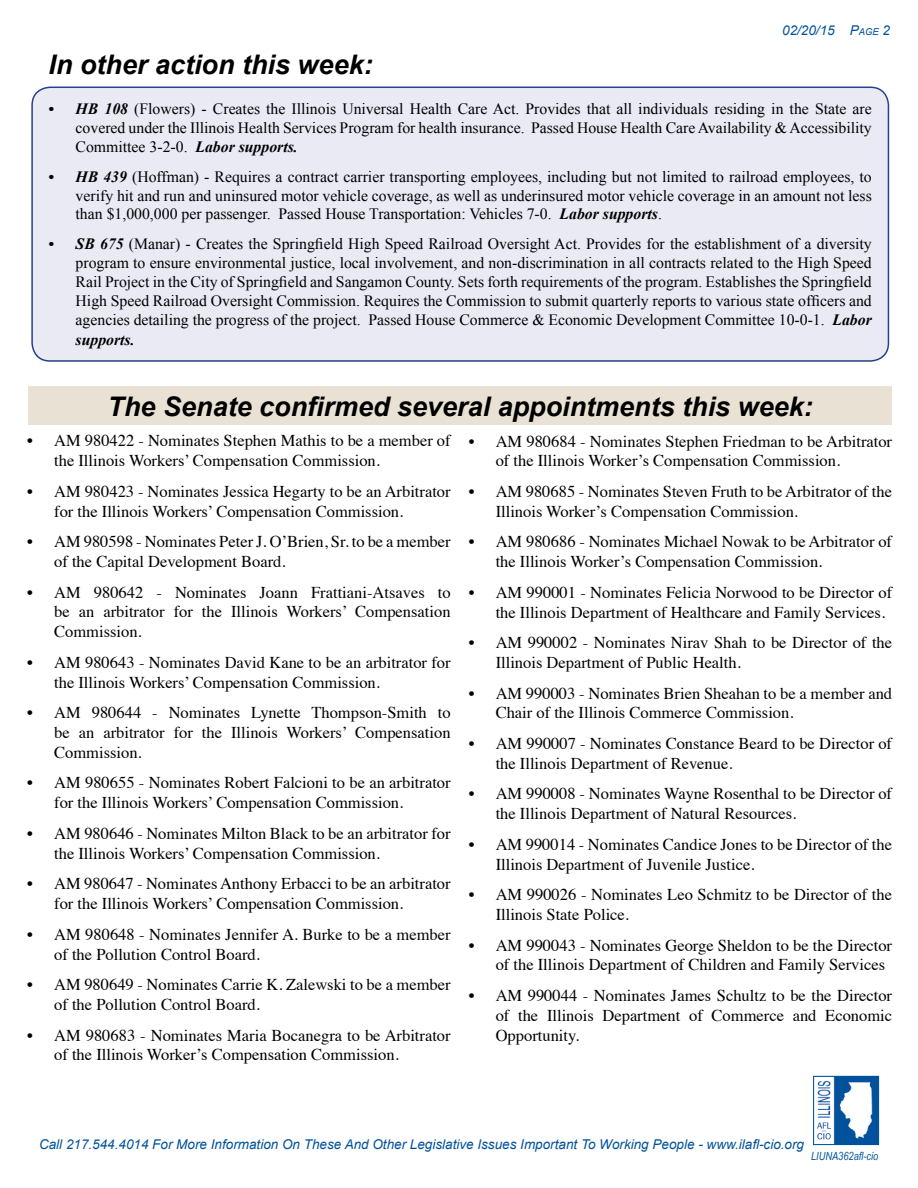
<style>
.page{position:relative;width:918px;height:1188px;background:#fff}
.page>*{position:absolute;margin:0;border:0;box-sizing:border-box;transform-origin:0 0}
.t1{font:italic 700 27px "Arial";color:#000}
.t2{font:16.5px/19.8px "Times";color:#000}
.t3{font:15.75px/19px "Times New Roman";color:#000;text-align:justify}
.t4{font:italic 13.5px "Arial";color:#00529c}
.t5{font:italic 13.5px "Arial";color:#00529c}
.t6{font:italic 11.25px "Arial Narrow";color:#00529c}
.s1{font-size:9.45px}
.s2{font-weight:700;font-style:italic}
</style>
<div class="page">
<img style="left:817px;top:1078px;width:60px;height:65px">
<div style="left:813px;top:1076px;width:66px;height:69px;border:1px solid #00529c"></div>
<div style="left:28px;top:386px;width:864px;height:39px;background:#e9e2d4"></div>
<div style="left:32px;top:87px;width:856px;height:274px;background:#e9eaf4;border-radius:18px"></div>
<div style="left:31px;top:87px;width:858px;height:275px;border:2px solid #25408f;border-radius:18px"></div>
<p class="t5" style="left:782px;top:22px;width:109px">02/20/15 P<span class="s1">age</span> 2</p>
<h1 class="t1" style="left:49px;top:47px;width:326px">In other action this week:</h1>
<p class="t3" style="left:76px;top:99px;width:798px;text-indent:-27px"><span class="s2">• HB 108</span> (Flowers) - Creates the Illinois Universal Health Care Act. Provides that all individuals residing in the State are covered under the Illinois Health Services Program for health insurance. Passed House Health Care Availability &amp; Accessibility Committee 3-2-0. <span class="s2">Labor supports.</span></p>
<p class="t3" style="left:76px;top:167px;width:798px;text-indent:-27px"><span class="s2">• HB 439</span> (Hoffman) - Requires a contract carrier transporting employees, including but not limited to railroad employees, to verify hit and run and uninsured motor vehicle coverage, as well as underinsured motor vehicle coverage in an amount not less than $1,000,000 per passenger. Passed House Transportation: Vehicles 7-0. <span class="s2">Labor supports</span>.</p>
<p class="t3" style="left:76px;top:234px;width:798px;text-indent:-27px"><span class="s2">• SB 675</span> (Manar) - Creates the Springfield High Speed Railroad Oversight Act. Provides for the establishment of a diversity program to ensure environmental justice, local involvement, and non-discrimination in all contracts related to the High Speed Rail Project in the City of Springfield and Sangamon County. Sets forth requirements of the program. Establishes the Springfield High Speed Railroad Oversight Commission. Requires the Commission to submit quarterly reports to various state officers and agencies detailing the progress of the project. Passed House Commerce &amp; Economic Development Committee 10-0-1. <span class="s2">Labor supports.</span></p>
<h1 class="t1" style="left:108px;top:389px;width:707px">The Senate confirmed several appointments this week:</h1>
<p class="t2" style="left:54px;top:430px;width:398px;text-indent:-27px">• AM 980422 - Nominates Stephen Mathis to be a member of the Illinois Workers’ Compensation Commission.</p>
<p class="t2" style="left:54px;top:480px;width:398px;text-indent:-27px">• AM 980423 - Nominates Jessica Hegarty to be an Arbitrator for the Illinois Workers’ Compensation Commission.</p>
<p class="t2" style="left:54px;top:530px;width:398px;text-indent:-27px">• AM 980598 - Nominates Peter J. O’Brien, Sr. to be a member of the Capital Development Board.</p>
<p class="t2" style="left:54px;top:581px;width:398px;text-align:justify;text-indent:-27px">• AM 980642 - Nominates Joann Frattiani-Atsaves to be an arbitrator for the Illinois Workers’ Compensation Commission.</p>
<p class="t2" style="left:54px;top:651px;width:398px;text-indent:-27px">• AM 980643 - Nominates David Kane to be an arbitrator for the Illinois Workers’ Compensation Commission.</p>
<p class="t2" style="left:54px;top:701px;width:398px;text-align:justify;text-indent:-27px">• AM 980644 - Nominates Lynette Thompson-Smith to be an arbitrator for the Illinois Workers’ Compensation Commission.</p>
<p class="t2" style="left:54px;top:772px;width:398px;text-indent:-27px">• AM 980655 - Nominates Robert Falcioni to be an arbitrator for the Illinois Workers’ Compensation Commission.</p>
<p class="t2" style="left:54px;top:822px;width:398px;text-indent:-27px">• AM 980646 - Nominates Milton Black to be an arbitrator for the Illinois Workers’ Compensation Commission.</p>
<p class="t2" style="left:54px;top:872px;width:398px;text-indent:-27px">• AM 980647 - Nominates Anthony Erbacci to be an arbitrator for the Illinois Workers’ Compensation Commission.</p>
<p class="t2" style="left:54px;top:923px;width:398px;text-indent:-27px">• AM 980648 - Nominates Jennifer A. Burke to be a member of the Pollution Control Board.</p>
<p class="t2" style="left:54px;top:973px;width:398px;text-indent:-27px">• AM 980649 - Nominates Carrie K. Zalewski to be a member of the Pollution Control Board.</p>
<p class="t2" style="left:54px;top:1024px;width:398px;text-indent:-27px">• AM 980683 - Nominates Maria Bocanegra to be Arbitrator of the Illinois Worker’s Compensation Commission.</p>
<p class="t2" style="left:496px;top:430px;width:398px;text-indent:-27px">• AM 980684 - Nominates Stephen Friedman to be Arbitrator of the Illinois Worker’s Compensation Commission.</p>
<p class="t2" style="left:496px;top:480px;width:398px;text-indent:-27px">• AM 980685 - Nominates Steven Fruth to be Arbitrator of the<br>Illinois Worker’s Compensation Commission.</p>
<p class="t2" style="left:496px;top:530px;width:398px;text-indent:-27px">• AM 980686 - Nominates Michael Nowak to be Arbitrator of the Illinois Worker’s Compensation Commission.</p>
<p class="t2" style="left:496px;top:581px;width:398px;text-indent:-27px">• AM 990001 - Nominates Felicia Norwood to be Director of the Illinois Department of Healthcare and Family Services.</p>
<p class="t2" style="left:496px;top:631px;width:398px;text-indent:-27px">• AM 990002 - Nominates Nirav Shah to be Director of the<br>Illinois Department of Public Health.</p>
<p class="t2" style="left:496px;top:682px;width:398px;text-indent:-27px">• AM 990003 - Nominates Brien Sheahan to be a member and<br>Chair of the Illinois Commerce Commission.</p>
<p class="t2" style="left:496px;top:732px;width:398px;text-indent:-27px">• AM 990007 - Nominates Constance Beard to be Director of the Illinois Department of Revenue.</p>
<p class="t2" style="left:496px;top:783px;width:398px;text-indent:-27px">• AM 990008 - Nominates Wayne Rosenthal to be Director of the Illinois Department of Natural Resources.</p>
<p class="t2" style="left:496px;top:833px;width:398px;text-indent:-27px">• AM 990014 - Nominates Candice Jones to be Director of the<br>Illinois Department of Juvenile Justice.</p>
<p class="t2" style="left:496px;top:883px;width:398px;text-indent:-27px">• AM 990026 - Nominates Leo Schmitz to be Director of the<br>Illinois State Police.</p>
<p class="t2" style="left:496px;top:934px;width:398px;text-indent:-27px">• AM 990043 - Nominates George Sheldon to be the Director of the Illinois Department of Children and Family Services</p>
<p class="t2" style="left:496px;top:984px;width:398px;text-align:justify;text-indent:-27px">• AM 990044 - Nominates James Schultz to be the Director of the Illinois Department of Commerce and Economic Opportunity.</p>
<p class="t4" style="left:39px;top:1135px;width:767px">Call 217.544.4014 For More Information On These And Other Legislative Issues Important To Working People - www.ilafl-cio.org</p>
<p class="t6" style="left:811px;top:1148px;width:69px">Liuna362afl-cio</p>
</div>
